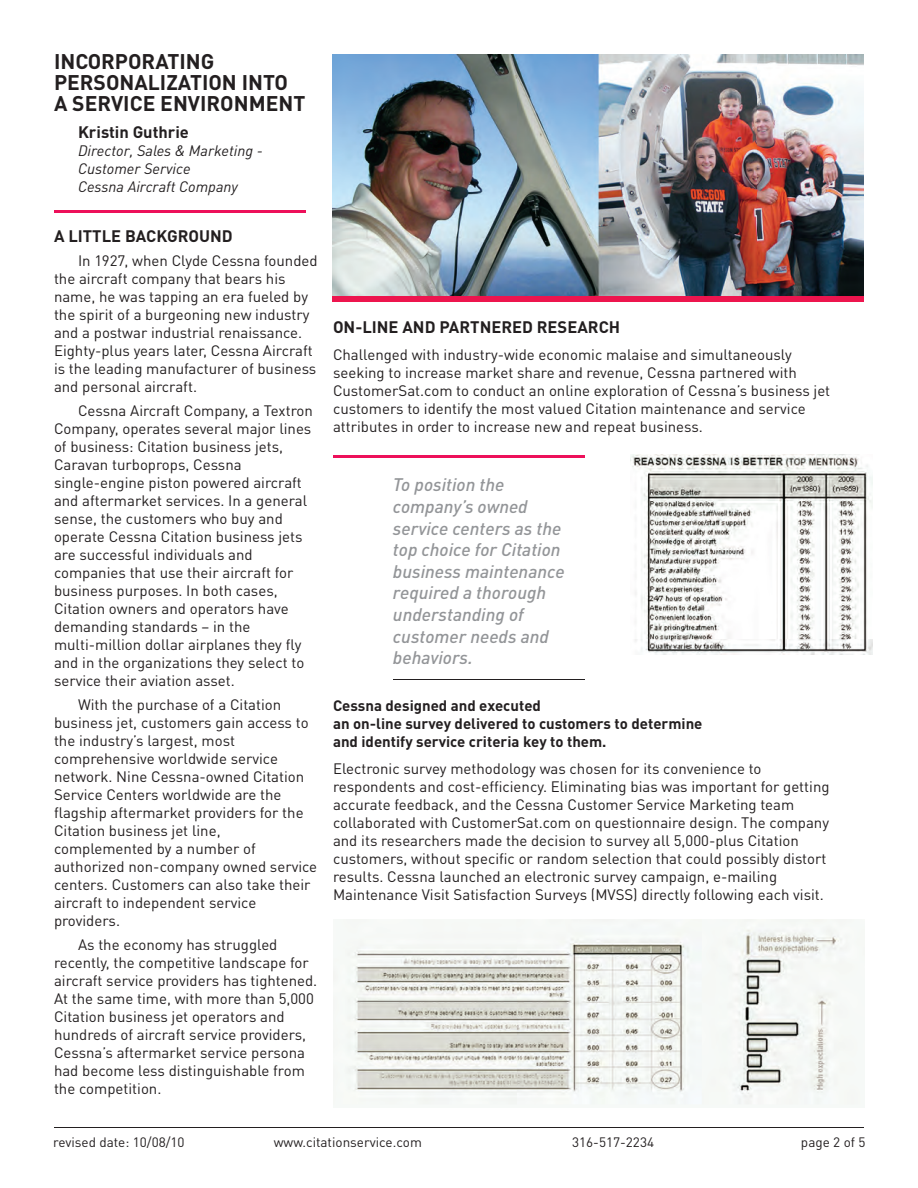
<style>
.page{position:relative;width:918px;height:1188px;background:#fff}
.page>*{position:absolute;margin:0;border:0;box-sizing:border-box;transform-origin:0 0}
.t1{font:700 21px/21px "DIN Pro";color:#231f20}
.t2{font:italic 500 18px/21.6px "DIN Pro";color:#939598}
.t3{font:700 16.5px "DIN Pro";color:#231f20}
.t4{font:15px/18px "DIN Pro";color:#231f20}
.t5{font:700 15px/18px "DIN Pro";color:#231f20}
.t6{font:italic 15px/18px "DIN Pro";color:#231f20}
.t7{font:13.5px "DIN Pro";color:#231f20}
</style>
<div class="page">
<hr style="left:54px;top:1127px;width:810px;height:1px;background:#231f20">
<hr style="left:333px;top:455px;width:252px;height:3px;background:#ed105a">
<hr style="left:393px;top:680px;width:192px;height:1px;background:#231f20">
<hr style="left:54px;top:210px;width:252px;height:3px;background:#ed105a">
<div style="left:333px;top:296px;width:531px;height:6px;background:#ed154e"></div>
<img style="left:333px;top:54px;width:531px;height:242px">
<img style="left:630px;top:454px;width:243px;height:201px">
<img style="left:333px;top:920px;width:531px;height:185px">
<p class="t1" style="left:54px;top:51px;width:253px">INCORPORATING<br>PERSONALIZATION INTO<br>A SERVICE ENVIRONMENT</p>
<p class="t3" style="left:78px;top:123px;width:112px">Kristin Guthrie</p>
<p class="t6" style="left:78px;top:142px;width:186px">Director, Sales &amp; Marketing -<br>Customer Service<br>Cessna Aircraft Company</p>
<p class="t3" style="left:54px;top:227px;width:180px">A LITTLE BACKGROUND</p>
<p class="t4" style="left:54px;top:253px;width:265px;text-indent:24px">In 1927, when Clyde Cessna founded the aircraft company that bears his name, he was tapping an era fueled by the spirit of a burgeoning new industry and a postwar industrial renaissance.<br>Eighty-plus years later, Cessna Aircraft is the leading manufacturer of business and personal aircraft.</p>
<p class="t4" style="left:54px;top:403px;width:260px;text-indent:24px">Cessna Aircraft Company, a Textron Company, operates several major lines of business: Citation business jets, Caravan turboprops, Cessna single-engine piston powered aircraft and aftermarket services. In a general sense, the customers who buy and operate Cessna Citation business jets are successful individuals and companies that use their aircraft for business purposes. In both cases, Citation owners and operators have demanding standards – in the multi-million dollar airplanes they fly and in the organizations they select to service their aviation asset.</p>
<p class="t4" style="left:54px;top:697px;width:265px;text-indent:24px">With the purchase of a Citation business jet, customers gain access to the industry’s largest, most comprehensive worldwide service network. Nine Cessna-owned Citation<br>Service Centers worldwide are the flagship aftermarket providers for the<br>Citation business jet line, complemented by a number of authorized non-company owned service centers. Customers can also take their aircraft to independent service providers.</p>
<p class="t4" style="left:54px;top:937px;width:265px;text-indent:24px">As the economy has struggled recently, the competitive landscape for aircraft service providers has tightened.<br>At the same time, with more than 5,000<br>Citation business jet operators and hundreds of aircraft service providers, Cessna’s aftermarket service persona had become less distinguishable from the competition.</p>
<p class="t3" style="left:333px;top:317px;width:289px">ON-LINE AND PARTNERED RESEARCH</p>
<p class="t4" style="left:333px;top:347px;width:499px">Challenged with industry-wide economic malaise and simultaneously seeking to increase market share and revenue, Cessna partnered with CustomerSat.com to conduct an online exploration of Cessna’s business jet customers to identify the most valued Citation maintenance and service attributes in order to increase new and repeat business.</p>
<p class="t2" style="left:393px;top:476px;width:173px">To position the company’s owned service centers as the top choice for Citation business maintenance required a thorough understanding of customer needs and behaviors.</p>
<p class="t5" style="left:333px;top:697px;width:371px">Cessna designed and executed<br>an on-line survey delivered to customers to determine and identify service criteria key to them.</p>
<p class="t4" style="left:333px;top:762px;width:498px">Electronic survey methodology was chosen for its convenience to respondents and cost-efficiency. Eliminating bias was important for getting accurate feedback, and the Cessna Customer Service Marketing team collaborated with CustomerSat.com on questionnaire design. The company and its researchers made the decision to survey all 5,000-plus Citation customers, without specific or random selection that could possibly distort results. Cessna launched an electronic survey campaign, e-mailing Maintenance Visit Satisfaction Surveys (MVSS) directly following each visit.</p>
<p class="t7" style="left:53px;top:1138px;width:133px">revised date: 10/08/10</p>
<p class="t7" style="left:801px;top:1138px;width:66px">page 2 of 5</p>
<p class="t7" style="left:274px;top:1138px;width:150px">www.citationservice.com</p>
<p class="t7" style="left:572px;top:1138px;width:83px">316-517-2234</p>
</div>
